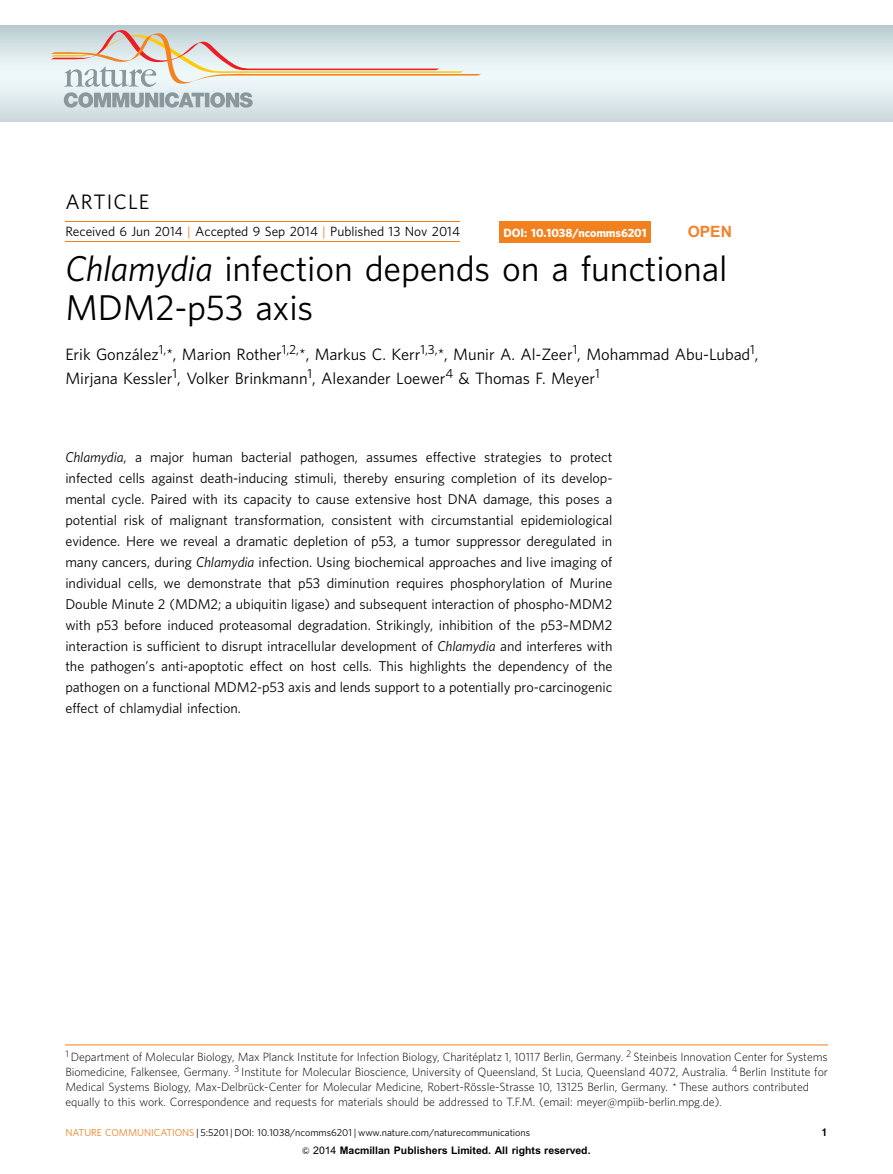
<style>
.page{position:relative;width:893px;height:1174px;background:#fff}
.page>*{position:absolute;margin:0;border:0;box-sizing:border-box;transform-origin:0 0}
.t1{font:35.85px/38.8px "Adv O Tea 1 a 7398";color:#000}
.t2{font:20.85px "Adv O Tea 1 a 7398";letter-spacing:.055em;color:#000}
.t3{font:16.5px/23.9px "Adv O Tea 1 a 7398";color:#000}
.t4{font:700 15.6px "Arial";color:#f58127}
.t5{font:14.25px/21px "Adv O Tea 1 a 7398";color:#000;text-align:justify}
.t6{font:13.5px "Adv O Tea 1 a 7398";color:#000}
.t7{font:12px/15px "Adv O Tf 23 bb 480";color:#000}
.t8{font:12px "Adv O Tcb 88 df 00";color:#fff}
.t9{font:10.8px "Adv T Tda 6 f 6 cb 8.B";color:#000}
.t10{font:10.5px "Adv PAD35";color:#000}
.t11{font:10.05px "Adv O Tea 1 a 7398";color:#000}
.s1{color:#f1801f}
.s2{font-family:"Adv OT9 bd 21 c 25.I"}
.s3{font-family:"Adv TA42"}
.s4{font-family:"Adv PAD33"}
</style>
<div class="page">
<hr style="left:65px;top:221px;width:395px;height:1px;background:#f1801f">
<hr style="left:65px;top:242px;width:395px;height:1px;background:#f1801f">
<div style="left:499px;top:222px;width:151px;height:21px;background:#f1801f"></div>
<hr style="left:65px;top:1045px;width:763px;height:1px;background:#f1801f">
<svg style="left:0;top:26px;width:893px;height:96px;background:#d8e5e8"></svg>
<svg style="left:50px;top:30px;width:431px;height:78px;background:#d8dad6"></svg>
<h2 class="t2" style="left:65px;top:194px;width:85px">ARTICLE</h2>
<p class="t6" style="left:65px;top:226px;width:396px">Received 6 Jun 2014 <span class="s1">|</span> Accepted 9 Sep 2014 <span class="s1">|</span> Published 13 Nov 2014</p>
<h1 class="t1" style="left:65px;top:252px;width:663px"><span class="s2">Chlamydia</span> infection depends on a functional<br>MDM2-p53 axis</h1>
<p class="t3" style="left:65px;top:344px;width:694px">Erik Gonza´lez<sup>1,</sup>*, Marion Rother<sup>1,2,</sup>*, Markus C. Kerr<sup>1,3,</sup>*, Munir A. Al-Zeer<sup>1</sup>, Mohammad Abu-Lubad<sup>1</sup>,<br>Mirjana Kessler<sup>1</sup>, Volker Brinkmann<sup>1</sup>, Alexander Loewer<sup>4</sup> &amp; Thomas F. Meyer<sup>1</sup></p>
<p class="t8" style="left:504px;top:228px;width:145px">DOI: 10.1038/ncomms6201</p>
<p class="t4" style="left:688px;top:222px;width:46px">OPEN</p>
<p class="t5" style="left:65px;top:448px;width:548px"><span class="s2">Chlamydia</span>, a major human bacterial pathogen, assumes effective strategies to protect infected cells against death-inducing stimuli, thereby ensuring completion of its develop&shy;mental cycle. Paired with its capacity to cause extensive host DNA damage, this poses a potential risk of malignant transformation, consistent with circumstantial epidemiological evidence. Here we reveal a dramatic depletion of p53, a tumor suppressor deregulated in many cancers, during <span class="s2">Chlamydia</span> infection. Using biochemical approaches and live imaging of individual cells, we demonstrate that p53 diminution requires phosphorylation of Murine Double Minute 2 (MDM2; a ubiquitin ligase) and subsequent interaction of phospho-MDM2 with p53 before induced proteasomal degradation. Strikingly, inhibition of the p53–MDM2 interaction is sufficient to disrupt intracellular development of <span class="s2">Chlamydia</span> and interferes with the pathogen’s anti-apoptotic effect on host cells. This highlights the dependency of the pathogen on a functional MDM2-p53 axis and lends support to a potentially pro-carcinogenic effect of chlamydial infection.</p>
<p class="t7" style="left:65px;top:1050px;width:764px"><sup>1</sup> Department of Molecular Biology, Max Planck Institute for Infection Biology, Charite´platz 1, 10117 Berlin, Germany. <sup>2</sup> Steinbeis Innovation Center for Systems Biomedicine, Falkensee, Germany. <sup>3</sup> Institute for Molecular Bioscience, University of Queensland, St Lucia, Queensland 4072, Australia. <sup>4</sup> Berlin Institute for Medical Systems Biology, Max-Delbru¨ck-Center for Molecular Medicine, Robert-Ro¨ssle-Strasse 10, 13125 Berlin, Germany. * These authors contributed equally to this work. Correspondence and requests for materials should be addressed to T.F.M. (email: meyer@mpiib-berlin.mpg.de).</p>
<p class="t11" style="left:65px;top:1128px;width:466px"><span class="s1">NATURE COMMUNICATIONS</span> | 5:5201 | DOI: 10.1038/ncomms6201 | www.nature.com/naturecommunications</p>
<p class="t9" style="left:821px;top:1128px;width:8px">1</p>
<p class="t10" style="left:302px;top:1146px;width:290px"><span class="s3">&amp;</span> <span class="s4">2014</span> Macmillan Publishers Limited. All rights reserved.</p>
</div>
